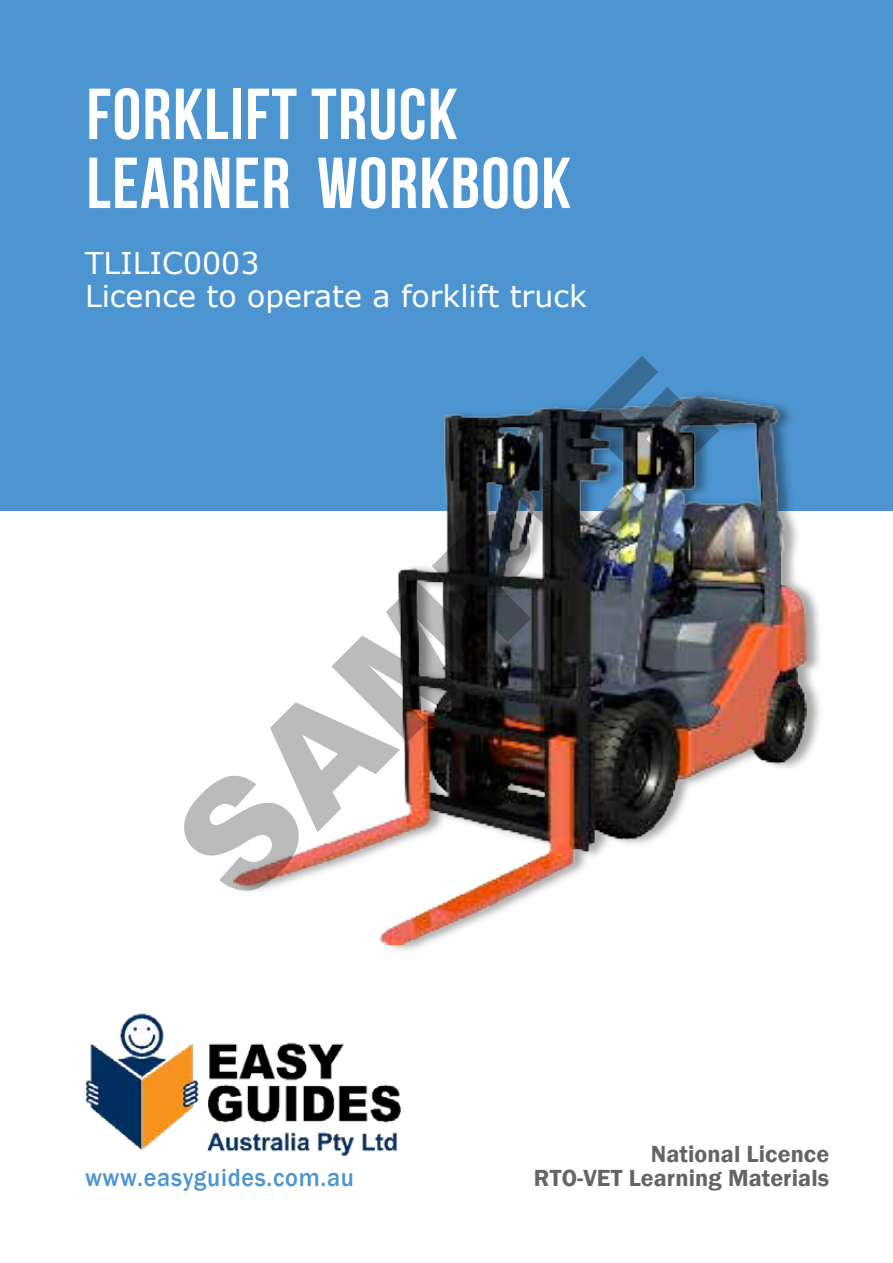
<style>
.page{position:relative;width:893px;height:1263px;background:#fff}
.page>*{position:absolute;margin:0;border:0;box-sizing:border-box;transform-origin:0 0}
.t1{font:900 150px "Arial";color:rgb(0 0 0/.27)}
.t2{font:700 72px/69px "Bebas Neue";letter-spacing:.02em;color:#fff}
.t3{font:30px/33px "Verdana";color:#fff}
.t4{font:500 25.5px "Franklin Gothic";letter-spacing:.03em;color:#4d95d0;scale:.95 1}
.t5{font:600 24px/24px "Franklin Gothic";letter-spacing:.005em;color:#636466;text-align:right}
</style>
<div class="page">
<img style="left:85px;top:1013px;width:316px;height:143px">
<div style="left:0;top:0;width:893px;height:510px;background:#4d95d0"></div>
<div style="left:234px;top:389px;width:589px;height:564px;background:#000;opacity:.35"></div>
<img style="left:233px;top:396px;width:574px;height:548px">
<h2 class="t2" style="left:86px;top:79px;width:486px">FORKLIFT TRUCK<br>LEARNER WORKBOOK</h2>
<p class="t3" style="left:85px;top:246px;width:503px">TLILIC0003<br>Licence to operate a forklift truck</p>
<h1 class="t1" style="left:126px;top:794px;width:685px;rotate:-45deg">SAMPLE</h1>
<p class="t4" style="left:85px;top:1162px;width:285px">www.easyguides.com.au</p>
<p class="t5" style="left:534px;top:1142px;width:297px">National Licence<br>RTO-VET Learning Materials</p>
</div>
